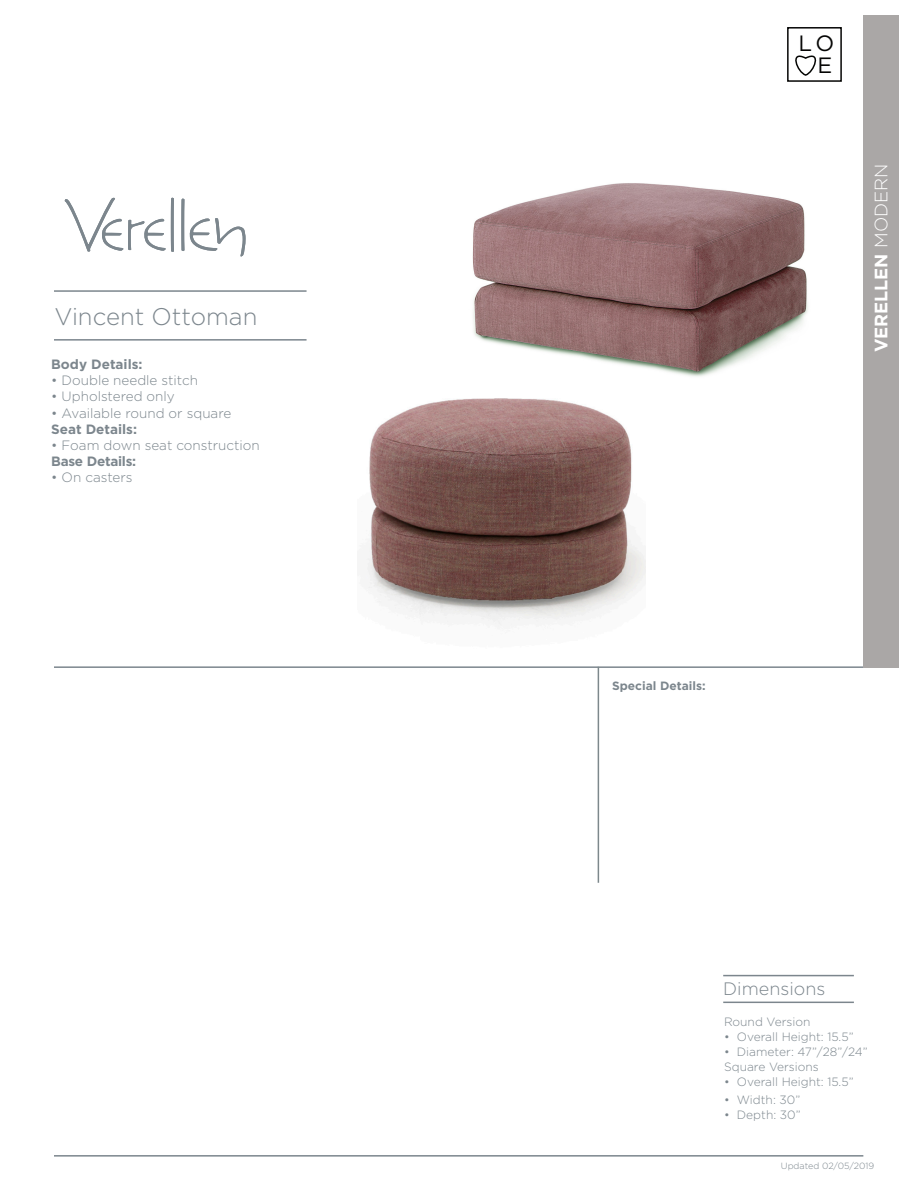
<style>
.page{position:relative;width:918px;height:1188px;background:#fff}
.page>*{position:absolute;margin:0;border:0;box-sizing:border-box;transform-origin:0 0}
.t1{font:300 24px "Gotham";color:#7c868d}
.t2{font:22.2px/22.4px "Gotham";color:#050504}
.t3{font:700 18px "Gotham";color:#fff}
.t4{font:300 18px "Gotham";color:#7c868d}
.t5{font:300 13.5px "Gotham";color:#7c868d}
.t6{font:700 13.5px "Gotham";color:#7c868d}
.t7{font:700 13.5px "Gotham";letter-spacing:-.02em;color:#7c868d}
.t8{font:300 12px "Gotham";color:#7c868d}
.t9{font:700 12px "Gotham";color:#7c868d}
.t10{font:300 9px "Gotham";color:#7c868d}
.s1{font-weight:300}
</style>
<div class="page">
<div style="left:787px;top:27px;width:55px;height:55px;border:2px solid #050504"></div>
<svg style="left:789px;top:50px;width:28px;height:27px"></svg>
<hr style="left:54px;top:339px;width:253px;height:2px;background:#7c868d">
<hr style="left:54px;top:290px;width:253px;height:2px;background:#7c868d">
<hr style="left:54px;top:666px;width:809px;height:2px;background:#7c868d">
<hr style="left:54px;top:1155px;width:809px;height:2px;background:#7c868d">
<svg style="left:64px;top:198px;width:110px;height:54px"></svg>
<svg style="left:181px;top:199px;width:65px;height:57px"></svg>
<hr style="left:723px;top:1002px;width:131px;height:1px;background:#7c868d">
<hr style="left:723px;top:975px;width:131px;height:1px;background:#7c868d">
<div style="left:863px;top:15px;width:35px;height:653px;background:#aaa7a6"></div>
<img style="left:366px;top:398px;width:280px;height:229px">
<img style="left:472px;top:183px;width:336px;height:194px">
<hr style="left:598px;top:667px;width:1px;height:216px;background:#7d888c">
<p class="t1" style="left:54px;top:302px;width:204px">Vincent Ottoman</p>
<p class="t6" style="left:51px;top:355px;width:93px">Body Details:</p>
<p class="t5" style="left:51px;top:372px;width:148px">• Double needle stitch</p>
<p class="t5" style="left:51px;top:388px;width:125px">• Upholstered only</p>
<p class="t5" style="left:51px;top:404px;width:182px">• Available round or square</p>
<p class="t6" style="left:51px;top:420px;width:87px">Seat Details:</p>
<p class="t5" style="left:51px;top:437px;width:210px">• Foam down seat construction</p>
<p class="t7" style="left:51px;top:453px;width:86px">Base Details:</p>
<p class="t5" style="left:51px;top:469px;width:83px">• On casters</p>
<p class="t2" style="left:797px;top:31px;width:38px">LO<br>VE</p>
<p class="t3" style="left:869px;top:352px;width:190px;rotate:-90deg">VERELLEN <span class="s1">MODERN</span></p>
<p class="t9" style="left:612px;top:678px;width:95px">Special Details:</p>
<p class="t4" style="left:723px;top:977px;width:104px">Dimensions</p>
<p class="t8" style="left:724px;top:1014px;width:88px">Round Version</p>
<p class="t8" style="left:724px;top:1029px;width:131px">• Overall Height: 15.5”</p>
<p class="t8" style="left:724px;top:1044px;width:145px">• Diameter: 47”/28”/24”</p>
<p class="t8" style="left:724px;top:1059px;width:96px">Square Versions</p>
<p class="t8" style="left:724px;top:1074px;width:131px">• Overall Height: 15.5”</p>
<p class="t8" style="left:724px;top:1092px;width:78px">• Width: 30”</p>
<p class="t8" style="left:724px;top:1107px;width:78px">• Depth: 30”</p>
<p class="t10" style="left:781px;top:1160px;width:95px">Updated 02/05/2019</p>
</div>
